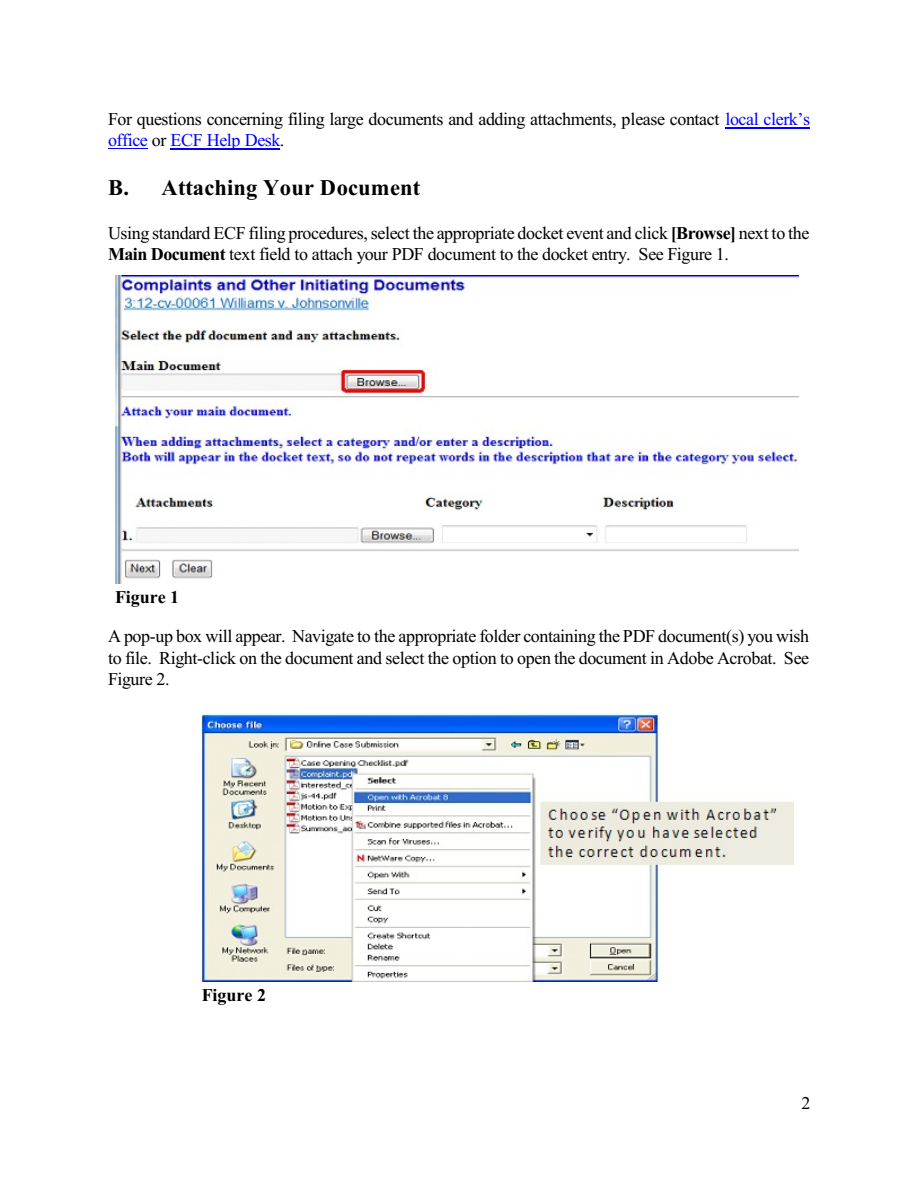
<style>
.page{position:relative;width:918px;height:1188px;background:#fff}
.page>*{position:absolute;margin:0;border:0;box-sizing:border-box;transform-origin:0 0}
.t1{font:700 22.5px "Times New Roman";letter-spacing:.01em;color:#000}
.t2{font:18px/21.3px "Times New Roman";letter-spacing:-.02em;color:#000}
.t3{font:700 18px "Times New Roman";color:#000}
.s1{color:#00f}
.s2{font-weight:700}
</style>
<div class="page">
<hr style="left:725px;top:128px;width:85px;height:1px;background:#00f">
<hr style="left:108px;top:148px;width:40px;height:1px;background:#00f">
<hr style="left:170px;top:149px;width:110px;height:1px;background:#00f">
<img style="left:115px;top:276px;width:683px;height:308px">
<img style="left:202px;top:714px;width:592px;height:268px">
<p class="t2" style="left:108px;top:110px;width:704px">For questions concerning filing large documents and adding attachments, please contact <span class="s1">local clerk’s office</span> or <span class="s1">ECF Help Desk</span>.</p>
<p class="t1" style="left:108px;top:180px;width:314px">B. Attaching Your Document</p>
<p class="t2" style="left:108px;top:223px;width:703px">Using standard ECF filing procedures, select the appropriate docket event and click <span class="s2">[Browse]</span> next to the<br><span class="s2">Main Document</span> text field to attach your PDF document to the docket entry. See Figure 1.</p>
<p class="t3" style="left:115px;top:591px;width:66px">Figure 1</p>
<p class="t2" style="left:108px;top:627px;width:703px;text-align:justify">A pop-up box will appear. Navigate to the appropriate folder containing the PDF document(s) you wish to file. Right-click on the document and select the option to open the document in Adobe Acrobat. See Figure 2.</p>
<p class="t3" style="left:202px;top:989px;width:66px">Figure 2</p>
<p class="t2" style="left:801px;top:1094px;width:10px">2</p>
</div>
